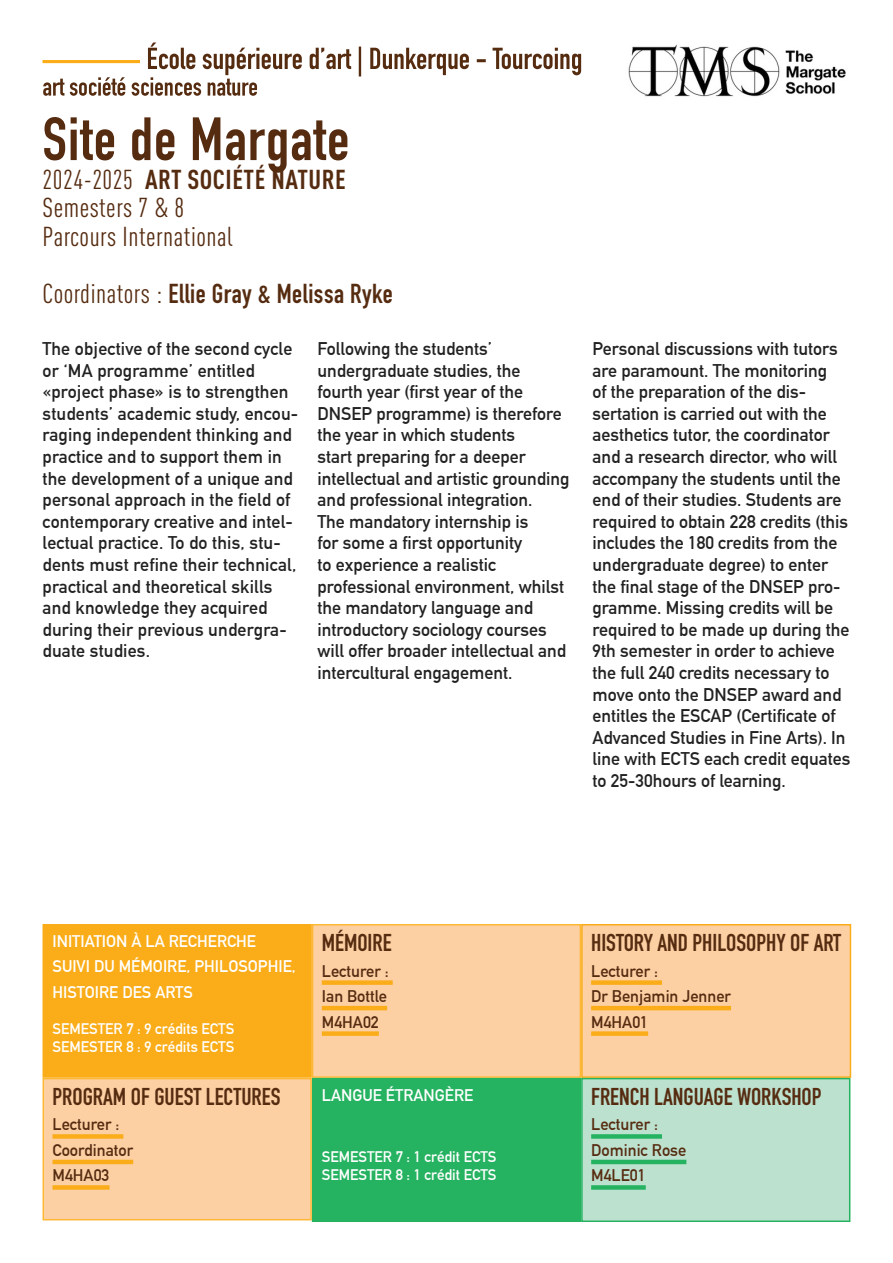
<style>
.page{position:relative;width:893px;height:1263px;background:#fff}
.page>*{position:absolute;margin:0;border:0;box-sizing:border-box;transform-origin:0 0}
.ESA_-_Sites{font:700 60px "DIN Condensed";letter-spacing:.02em;color:#562c11}
.ESA_-_Infos_sous_sites{font:700 27px "DIN Condensed";letter-spacing:.02em;color:#562c11}
.ESA_-_Infos_sous_sites-2{font:condensed 27px "DINOT";letter-spacing:.02em;color:#562c11}
.ESA_-_Infos_sous_sites-3{font:700 condensed 27px "DINOT";letter-spacing:.02em;color:#562c11}
.t1{font:700 24px "DIN Condensed";color:#562c11}
.ESA_-_Texte_de_présentation_général{font:700 18px/21.6px "DIN Alternate";color:#222}
.Normal__Web{font:700 18px/21.6px "DIN Alternate";color:#222}
.t2{font:700 16.5px "DIN Alternate";color:#562c11}
.t3{font:700 16.5px/25.5px "DIN Alternate";color:#fff}
.t4{font:700 15px "DIN Alternate";color:#fff}
.s1{font-weight:400}
.s2{font-family:"DINOT";font-weight:400;font-stretch:condensed}
</style>
<div class="page">
<svg style="left:43px;top:43px;width:538px;height:53px"></svg>
<div style="left:43px;top:925px;width:268px;height:152px;background:#faad19"></div>
<div style="left:43px;top:924px;width:269px;height:154px;border:2px solid #faad19"></div>
<div style="left:313px;top:925px;width:267px;height:152px;background:#fdd0a4"></div>
<div style="left:322px;top:980px;width:71px;height:5px;background:#faad19"></div>
<hr style="left:322px;top:1006px;width:65px;height:4px;background:#faad19">
<div style="left:322px;top:1031px;width:57px;height:5px;background:#faad19"></div>
<div style="left:312px;top:924px;width:269px;height:154px;border:2px solid #fdb935"></div>
<div style="left:582px;top:925px;width:268px;height:152px;background:#fdd0a4"></div>
<div style="left:591px;top:980px;width:71px;height:5px;background:#faad19"></div>
<hr style="left:591px;top:1006px;width:140px;height:4px;background:#faad19">
<div style="left:591px;top:1031px;width:57px;height:5px;background:#faad19"></div>
<div style="left:581px;top:924px;width:270px;height:154px;border:2px solid #faad19"></div>
<div style="left:313px;top:1078px;width:267px;height:143px;background:#26b361"></div>
<div style="left:312px;top:1078px;width:269px;height:144px;border:2px solid #26b361"></div>
<div style="left:582px;top:1078px;width:268px;height:143px;background:#bde1cf"></div>
<div style="left:591px;top:1134px;width:71px;height:5px;background:#26b361"></div>
<hr style="left:591px;top:1160px;width:95px;height:4px;background:#26b361">
<div style="left:591px;top:1185px;width:55px;height:5px;background:#26b361"></div>
<div style="left:581px;top:1078px;width:269px;height:144px;border:2px solid #26b361"></div>
<img style="left:628px;top:44px;width:218px;height:53px">
<div style="left:43px;top:1078px;width:268px;height:142px;background:#fdd0a4"></div>
<div style="left:53px;top:1134px;width:70px;height:5px;background:#faad19"></div>
<hr style="left:53px;top:1160px;width:80px;height:4px;background:#faad19">
<div style="left:53px;top:1185px;width:57px;height:5px;background:#faad19"></div>
<div style="left:43px;top:1078px;width:269px;height:142px;border:2px solid #fdb935"></div>
<p class="ESA_-_Sites" style="left:43px;top:99px;width:308px">Site de Margate</p>
<p class="ESA_-_Infos_sous_sites-3" style="left:43px;top:159px;width:305px"><span class="s1">2024-2025</span> ART SOCIÉTÉ NATURE</p>
<p class="ESA_-_Infos_sous_sites-2" style="left:43px;top:189px;width:143px">Semesters 7 &amp; 8</p>
<p class="ESA_-_Infos_sous_sites-2" style="left:43px;top:217px;width:192px">Parcours International</p>
<p class="ESA_-_Infos_sous_sites" style="left:43px;top:275px;width:352px"><span class="s2">Coordinators :</span> Ellie Gray &amp; Melissa Ryke</p>
<p class="ESA_-_Texte_de_présentation_général" style="left:43px;top:337px;width:257px">The objective of the second cycle or ‘MA programme’ entitled «project phase» is to strengthen students’ academic study, encou&shy;raging independent thinking and practice and to support them in the development of a unique and personal approach in the field of contemporary creative and intel&shy;lectual practice. To do this, stu&shy;dents must refine their technical, practical and theoretical skills and knowledge they acquired during their previous undergra&shy;duate studies.</p>
<p class="Normal__Web" style="left:317px;top:337px;width:253px">Following the students’ undergraduate studies, the fourth year (first year of the<br>DNSEP programme) is therefore the year in which students<br>start preparing for a deeper intellectual and artistic grounding and professional integration.<br>The mandatory internship is<br>for some a first opportunity<br>to experience a realistic professional environment, whilst the mandatory language and introductory sociology courses will offer broader intellectual and intercultural engagement.</p>
<p class="ESA_-_Texte_de_présentation_général" style="left:592px;top:337px;width:259px">Personal discussions with tutors are paramount. The monitoring<br>of the preparation of the dis&shy;sertation is carried out with the aesthetics tutor, the coordinator and a research director, who will accompany the students until the end of their studies. Students are required to obtain 228 credits (this includes the 180 credits from the undergraduate degree) to enter the final stage of the DNSEP pro&shy;gramme. Missing credits will be required to be made up during the<br>9th semester in order to achieve the full 240 credits necessary to move onto the DNSEP award and entitles the ESCAP (Certificate of<br>Advanced Studies in Fine Arts). In line with ECTS each credit equates to 25-30hours of learning.</p>
<p class="t3" style="left:53px;top:927px;width:205px">INITIATION À LA RECHERCHE</p>
<p class="t3" style="left:53px;top:952px;width:245px">SUIVI DU MÉMOIRE, PHILOSOPHIE,<br>HISTOIRE DES ARTS</p>
<p class="t4" style="left:53px;top:1017px;width:183px">SEMESTER 7 : 9 crédits ECTS</p>
<p class="t4" style="left:53px;top:1035px;width:183px">SEMESTER 8 : 9 crédits ECTS</p>
<p class="t1" style="left:53px;top:1080px;width:229px">PROGRAM OF GUEST LECTURES</p>
<p class="t2" style="left:53px;top:1112px;width:68px">Lecturer :</p>
<p class="t2" style="left:53px;top:1137px;width:82px">Coordinator</p>
<p class="t2" style="left:53px;top:1163px;width:59px">M4HA03</p>
<p class="t1" style="left:322px;top:926px;width:71px">MÉMOIRE</p>
<p class="t2" style="left:322px;top:958px;width:68px">Lecturer :</p>
<p class="t2" style="left:322px;top:984px;width:67px">Ian Bottle</p>
<p class="t2" style="left:322px;top:1009px;width:59px">M4HA02</p>
<p class="t3" style="left:322px;top:1081px;width:153px">LANGUE ÉTRANGÈRE</p>
<p class="t4" style="left:322px;top:1145px;width:176px">SEMESTER 7 : 1 crédit ECTS</p>
<p class="t4" style="left:322px;top:1163px;width:176px">SEMESTER 8 : 1 crédit ECTS</p>
<p class="t1" style="left:591px;top:926px;width:252px">HISTORY AND PHILOSOPHY OF ART</p>
<p class="t2" style="left:591px;top:958px;width:68px">Lecturer :</p>
<p class="t2" style="left:591px;top:984px;width:141px">Dr Benjamin Jenner</p>
<p class="t2" style="left:591px;top:1009px;width:59px">M4HA01</p>
<p class="t1" style="left:591px;top:1080px;width:232px">FRENCH LANGUAGE WORKSHOP</p>
<p class="t2" style="left:591px;top:1112px;width:68px">Lecturer :</p>
<p class="t2" style="left:591px;top:1137px;width:97px">Dominic Rose</p>
<p class="t2" style="left:591px;top:1163px;width:56px">M4LE01</p>
</div>
